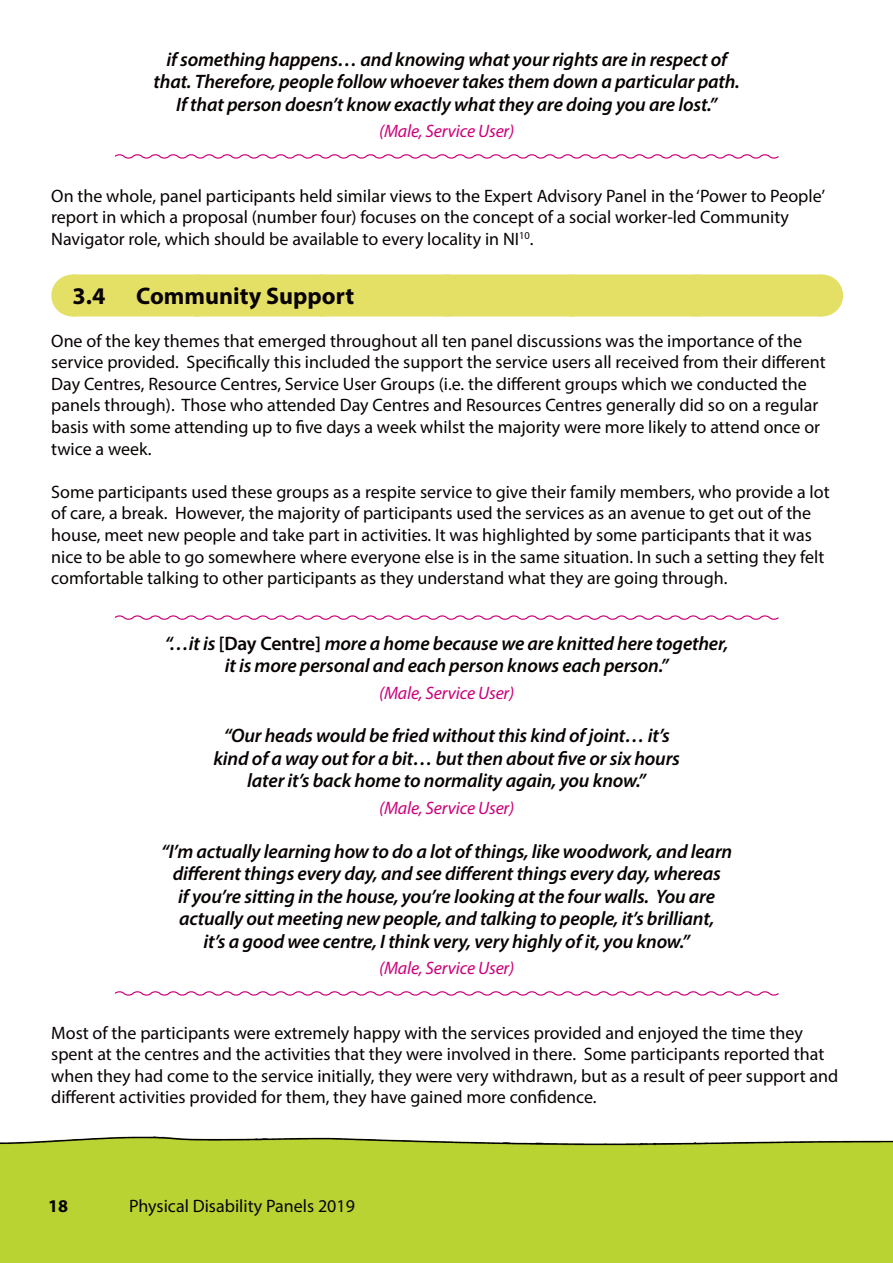
<style>
.page{position:relative;width:893px;height:1263px;background:#fff}
.page>*{position:absolute;margin:0;border:0;box-sizing:border-box;transform-origin:0 0}
.t1{font:700 24px "Myriad Pro";color:#080302}
.Quotation___1{font:italic 600 19.5px/22.5px "Myriad Pro";letter-spacing:-.01em;color:#080302;text-align:center}
.Quotation{font:italic 600 19.5px/22.5px "Myriad Pro";letter-spacing:-.01em;color:#080302;text-align:center}
.t2{font:18px/21.6px "Myriad Pro";color:#080302}
.Quotation_-_Demograp{font:italic 18px "Myriad Pro";letter-spacing:-.01em;color:#cd007a}
.t3{font:700 18px "Myriad Pro";color:#080302}
.s1{font-style:normal}
</style>
<div class="page">
<div style="left:1px;top:1136px;width:892px;height:127px;background:#b9d432"></div>
<svg style="left:114px;top:154px;width:665px;height:5px"></svg>
<div style="left:72px;top:274px;width:749px;height:42px;background:#e4e065"></div>
<svg style="left:197px;top:274px;width:562px;height:1px"></svg>
<hr style="left:821px;top:274px;width:1px;height:42px;background:#e4e065">
<svg style="left:114px;top:615px;width:665px;height:5px"></svg>
<svg style="left:114px;top:991px;width:665px;height:5px"></svg>
<p class="Quotation" style="left:154px;top:47px;width:588px">if something happens… and knowing what your rights are in respect of that. Therefore, people follow whoever takes them down a particular path.<br>If that person doesn’t know exactly what they are doing you are lost.”</p>
<p class="Quotation_-_Demograp" style="left:379px;top:120px;width:137px">(Male, Service User)</p>
<p class="t2" style="left:51px;top:184px;width:775px">On the whole, panel participants held similar views to the Expert Advisory Panel in the ‘Power to People’ report in which a proposal (number four) focuses on the concept of a social worker-led Community<br>Navigator role, which should be available to every locality in NI<sup>10</sup>.</p>
<p class="t1" style="left:73px;top:280px;width:34px">3.4</p>
<p class="t1" style="left:136px;top:280px;width:219px">Community Support</p>
<p class="t2" style="left:51px;top:329px;width:776px">One of the key themes that emerged throughout all ten panel discussions was the importance of the service provided. Specifically this included the support the service users all received from their different Day Centres, Resource Centres, Service User Groups (i.e. the different groups which we conducted the panels through). Those who attended Day Centres and Resources Centres generally did so on a regular basis with some attending up to five days a week whilst the majority were more likely to attend once or twice a week.</p>
<p class="t2" style="left:51px;top:481px;width:780px">Some participants used these groups as a respite service to give their family members, who provide a lot of care, a break. However, the majority of participants used the services as an avenue to get out of the house, meet new people and take part in activities. It was highlighted by some participants that it was nice to be able to go somewhere where everyone else is in the same situation. In such a setting they felt comfortable talking to other participants as they understand what they are going through.</p>
<p class="Quotation" style="left:165px;top:631px;width:565px">“…it is <span class="s1">[Day Centre]</span> more a home because we are knitted here together, it is more personal and each person knows each person.”</p>
<p class="Quotation_-_Demograp" style="left:379px;top:681px;width:137px">(Male, Service User)</p>
<p class="Quotation___1" style="left:213px;top:724px;width:468px">“Our heads would be fried without this kind of joint… it’s kind of a way out for a bit… but then about five or six hours later it’s back home to normality again, you know.”</p>
<p class="Quotation_-_Demograp" style="left:379px;top:797px;width:137px">(Male, Service User)</p>
<p class="Quotation___1" style="left:161px;top:839px;width:573px">“I’m actually learning how to do a lot of things, like woodwork, and learn different things every day, and see different things every day, whereas<br>if you’re sitting in the house, you’re looking at the four walls. You are actually out meeting new people, and talking to people, it’s brilliant,<br>it’s a good wee centre, I think very, very highly of it, you know.”</p>
<p class="Quotation_-_Demograp" style="left:379px;top:957px;width:137px">(Male, Service User)</p>
<p class="t2" style="left:51px;top:1021px;width:788px">Most of the participants were extremely happy with the services provided and enjoyed the time they spent at the centres and the activities that they were involved in there. Some participants reported that when they had come to the service initially, they were very withdrawn, but as a result of peer support and different activities provided for them, they have gained more confidence.</p>
<p class="t3" style="left:48px;top:1194px;width:21px">18</p>
<p class="t2" style="left:129px;top:1195px;width:228px">Physical Disability Panels 2019</p>
</div>
